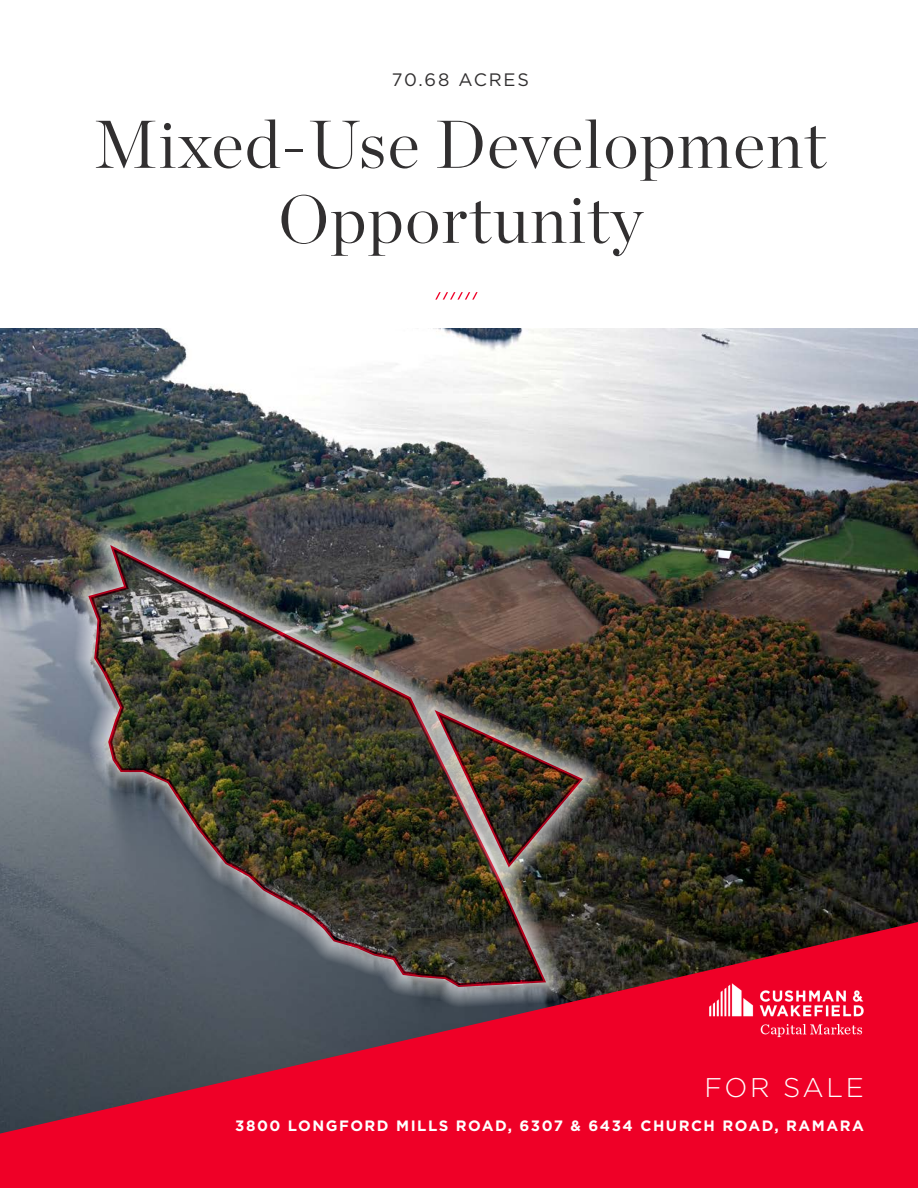
<style>
.page{position:relative;width:918px;height:1188px;background:#fff}
.page>*{position:absolute;margin:0;border:0;box-sizing:border-box;transform-origin:0 0}
.Main_Headings_Chroni{font:300 67.5px/75px "Chronicle Display";letter-spacing:.02em;color:#312f30;text-align:center}
.Sub_Heading_Bold_Red{font:300 27px "Gotham";letter-spacing:.1em;color:#fff}
.Sub_Heading_Bold_Red-2{font:18px "Gotham";letter-spacing:.1em;color:#312f30}
.Sub_Heading_Bold_Red-3{font:700 15px "Gotham";letter-spacing:.1em;color:#fff}
</style>
<div class="page">
<img style="left:0;top:328px;width:918px;height:594px">
<div style="left:68px;top:525px;width:498px;height:482px;background:#fff;opacity:.75"></div>
<img style="left:86px;top:544px;width:463px;height:378px">
<svg style="left:0;top:922px;width:918px;height:266px;background:#a91e37"></svg>
<img style="left:710px;top:984px;width:154px;height:55px">
<svg style="left:435px;top:292px;width:43px;height:8px"></svg>
<div style="left:415px;top:690px;width:188px;height:198px;background:#fff;opacity:.75"></div>
<img style="left:433px;top:709px;width:153px;height:162px">
<p class="Sub_Heading_Bold_Red-2" style="left:392px;top:68px;width:139px">70.68 ACRES</p>
<p class="Main_Headings_Chroni" style="left:94px;top:102px;width:734px">Mixed-Use Development<br>Opportunity</p>
<p class="Sub_Heading_Bold_Red" style="left:704px;top:1070px;width:161px">FOR SALE</p>
<p class="Sub_Heading_Bold_Red-3" style="left:235px;top:1115px;width:630px">3800 LONGFORD MILLS ROAD, 6307 &amp; 6434 CHURCH ROAD, RAMARA</p>
</div>
